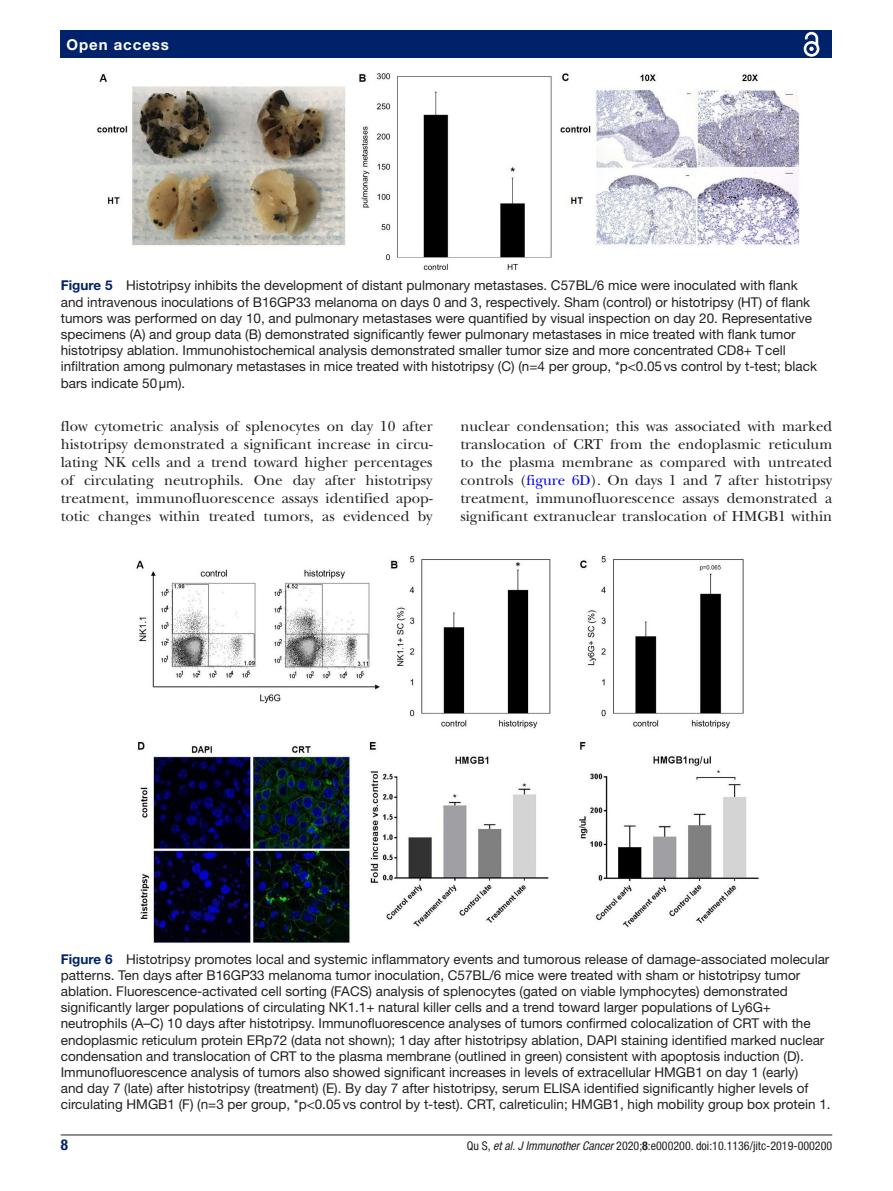
<style>
.page{position:relative;width:893px;height:1191px;background:#fff}
.page>*{position:absolute;margin:0;border:0;box-sizing:border-box;transform-origin:0 0}
.t1{font:15px/18px "New Baskerville";color:#231f20;text-align:justify}
.t2{font:700 15px "Helvetica Neue LT Std";letter-spacing:.065em;color:#fff}
.t3{font:700 condensed 15px "Helvetica Neue LT Std";color:#00226b}
.t4{font:13.5px/16.2px "Helvetica Neue LT Std";color:#231f20}
.t5{font:condensed 12px "Helvetica Neue LT Std";color:#231f20}
.s1{font-weight:700;color:#00226b}
.s2{color:#00f}
.s3{font-style:italic}
.s4{font-weight:700}
</style>
<div class="page">
<hr style="left:61px;top:1134px;width:771px;height:1px;background:#231f20">
<div style="left:61px;top:31px;width:771px;height:27px;background:#00226b"></div>
<svg style="left:803px;top:31px;width:17px;height:26px"></svg>
<img style="left:96px;top:73px;width:704px;height:198px">
<img style="left:136px;top:556px;width:623px;height:389px">
<p class="t2" style="left:66px;top:35px;width:104px">Open access</p>
<p class="t4" style="left:61px;top:277px;width:758px"><span class="s1">Figure 5</span> Histotripsy inhibits the development of distant pulmonary metastases. C57BL/6 mice were inoculated with flank and intravenous inoculations of B16GP33 melanoma on days 0 and 3, respectively. Sham (control) or histotripsy (HT) of flank tumors was performed on day 10, and pulmonary metastases were quantified by visual inspection on day 20. Representative specimens (A) and group data (B) demonstrated significantly fewer pulmonary metastases in mice treated with flank tumor histotripsy ablation. Immunohistochemical analysis demonstrated smaller tumor size and more concentrated CD8+ Tcell infiltration among pulmonary metastases in mice treated with histotripsy (C) (n=4 per group, *p&lt;0.05vs control by t-test; black bars indicate 50µm).</p>
<p class="t1" style="left:61px;top:417px;width:373px">flow cytometric analysis of splenocytes on day 10 after histotripsy demonstrated a significant increase in circu&shy;lating NK cells and a trend toward higher percentages of circulating neutrophils. One day after histotripsy treatment, immunofluorescence assays identified apop&shy;totic changes within treated tumors, as evidenced by</p>
<p class="t1" style="left:460px;top:417px;width:373px">nuclear condensation; this was associated with marked translocation of CRT from the endoplasmic reticulum to the plasma membrane as compared with untreated controls (<span class="s2">figure 6D</span>). On days 1 and 7 after histotripsy treatment, immunofluorescence assays demonstrated a significant extranuclear translocation of HMGB1 within</p>
<p class="t4" style="left:61px;top:950px;width:771px"><span class="s1">Figure 6</span> Histotripsy promotes local and systemic inflammatory events and tumorous release of damage-associated molecular patterns. Ten days after B16GP33 melanoma tumor inoculation, C57BL/6 mice were treated with sham or histotripsy tumor ablation. Fluorescence-activated cell sorting (FACS) analysis of splenocytes (gated on viable lymphocytes) demonstrated significantly larger populations of circulating NK1.1+ natural killer cells and a trend toward larger populations of Ly6G+ neutrophils (A–C) 10 days after histotripsy. Immunofluorescence analyses of tumors confirmed colocalization of CRT with the endoplasmic reticulum protein ERp72 (data not shown); 1day after histotripsy ablation, DAPI staining identified marked nuclear condensation and translocation of CRT to the plasma membrane (outlined in green) consistent with apoptosis induction (D).<br>Immunofluorescence analysis of tumors also showed significant increases in levels of extracellular HMGB1 on day 1 (early)<br>and day 7 (late) after histotripsy (treatment) (E). By day 7 after histotripsy, serum ELISA identified significantly higher levels of circulating HMGB1 (F) (n=3 per group, *p&lt;0.05vs control by t-test). CRT, calreticulin; HMGB1, high mobility group box protein 1.</p>
<p class="t3" style="left:61px;top:1135px;width:9px">8</p>
<p class="t5" style="left:467px;top:1138px;width:367px">Qu S, <span class="s3">et al</span>. <span class="s3">J Immunother Cancer</span> 2020;<span class="s4">8</span>:e000200. doi:10.1136/jitc-2019-000200</p>
</div>
